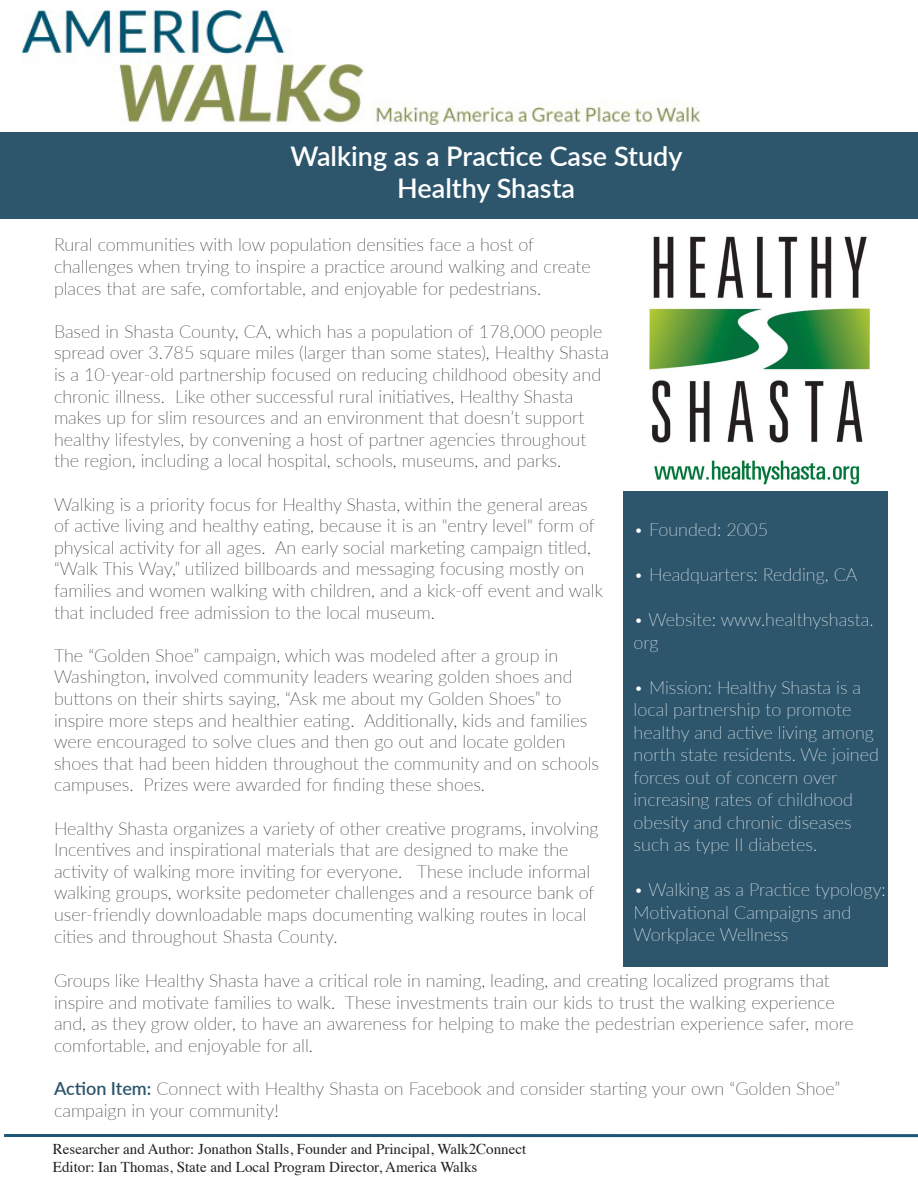
<style>
.page{position:relative;width:918px;height:1188px;background:#fff}
.page>*{position:absolute;margin:0;border:0;box-sizing:border-box;transform-origin:0 0}
.t1{font:600 27px "Lato";color:#fff}
.t2{font:100 18px/21.6px "Lato";color:#231f20}
.t3{font:100 18px/22.5px "Lato";color:#fff}
.t4{font:15px "Times";color:#231f20}
.s1{font-weight:600;color:#2d566c}
</style>
<div class="page">
<div style="left:0;top:132px;width:918px;height:87px;background:#2d566c"></div>
<img style="left:22px;top:10px;width:680px;height:115px">
<div style="left:623px;top:491px;width:265px;height:476px;background:#2d566c"></div>
<hr style="left:4px;top:1134px;width:914px;height:3px;background:#1e5775">
<img style="left:649px;top:236px;width:222px;height:248px">
<p class="t1" style="left:291px;top:136px;width:393px">Walking as a Practice Case Study</p>
<p class="t1" style="left:397px;top:169px;width:179px">Healthy Shasta</p>
<p class="t2" style="left:54px;top:234px;width:538px">Rural communities with low population densities face a host of challenges when trying to inspire a practice around walking and create places that are safe, comfortable, and enjoyable for pedestrians.</p>
<p class="t2" style="left:54px;top:320px;width:556px">Based in Shasta County, CA, which has a population of 178,000 people spread over 3.785 square miles (larger than some states), Healthy Shasta is a 10-year-old partnership focused on reducing childhood obesity and chronic illness. Like other successful rural initiatives, Healthy Shasta makes up for slim resources and an environment that doesn’t support healthy lifestyles, by convening a host of partner agencies throughout the region, including a local hospital, schools, museums, and parks.</p>
<p class="t2" style="left:54px;top:493px;width:550px">Walking is a priority focus for Healthy Shasta, within the general areas of active living and healthy eating, because it is an "entry level" form of physical activity for all ages. An early social marketing campaign titled, “Walk This Way,” utilized billboards and messaging focusing mostly on families and women walking with children, and a kick-off event and walk that included free admission to the local museum.</p>
<p class="t2" style="left:54px;top:644px;width:547px">The “Golden Shoe” campaign, which was modeled after a group in Washington, involved community leaders wearing golden shoes and buttons on their shirts saying, “Ask me about my Golden Shoes” to inspire more steps and healthier eating. Additionally, kids and families were encouraged to solve clues and then go out and locate golden shoes that had been hidden throughout the community and on schools campuses. Prizes were awarded for finding these shoes.</p>
<p class="t2" style="left:54px;top:817px;width:546px">Healthy Shasta organizes a variety of other creative programs, involving Incentives and inspirational materials that are designed to make the activity of walking more inviting for everyone. These include informal walking groups, worksite pedometer challenges and a resource bank of user-friendly downloadable maps documenting walking routes in local cities and throughout Shasta County.</p>
<p class="t2" style="left:54px;top:969px;width:801px">Groups like Healthy Shasta have a critical role in naming, leading, and creating localized programs that inspire and motivate families to walk. These investments train our kids to trust the walking experience and, as they grow older, to have an awareness for helping to make the pedestrian experience safer, more comfortable, and enjoyable for all.</p>
<p class="t2" style="left:54px;top:1077px;width:788px"><span class="s1">Action Item:</span> Connect with Healthy Shasta on Facebook and consider starting your own “Golden Shoe” campaign in your community!</p>
<p class="t4" style="left:53px;top:1135px;width:475px">Researcher and Author: Jonathon Stalls, Founder and Principal, Walk2Connect</p>
<p class="t4" style="left:53px;top:1153px;width:426px">Editor: Ian Thomas, State and Local Program Director, America Walks</p>
<p class="t3" style="left:634px;top:518px;width:136px">• Founded: 2005</p>
<p class="t3" style="left:634px;top:563px;width:225px">• Headquarters: Redding, CA</p>
<p class="t3" style="left:634px;top:608px;width:241px">• Website: www.healthyshasta. org</p>
<p class="t3" style="left:634px;top:675px;width:247px">• Mission: Healthy Shasta is a local partnership to promote healthy and active living among north state residents. We joined forces out of concern over increasing rates of childhood obesity and chronic diseases such as type II diabetes.</p>
<p class="t3" style="left:634px;top:878px;width:254px">• Walking as a Practice typology:<br>Motivational Campaigns and<br>Workplace Wellness</p>
</div>
